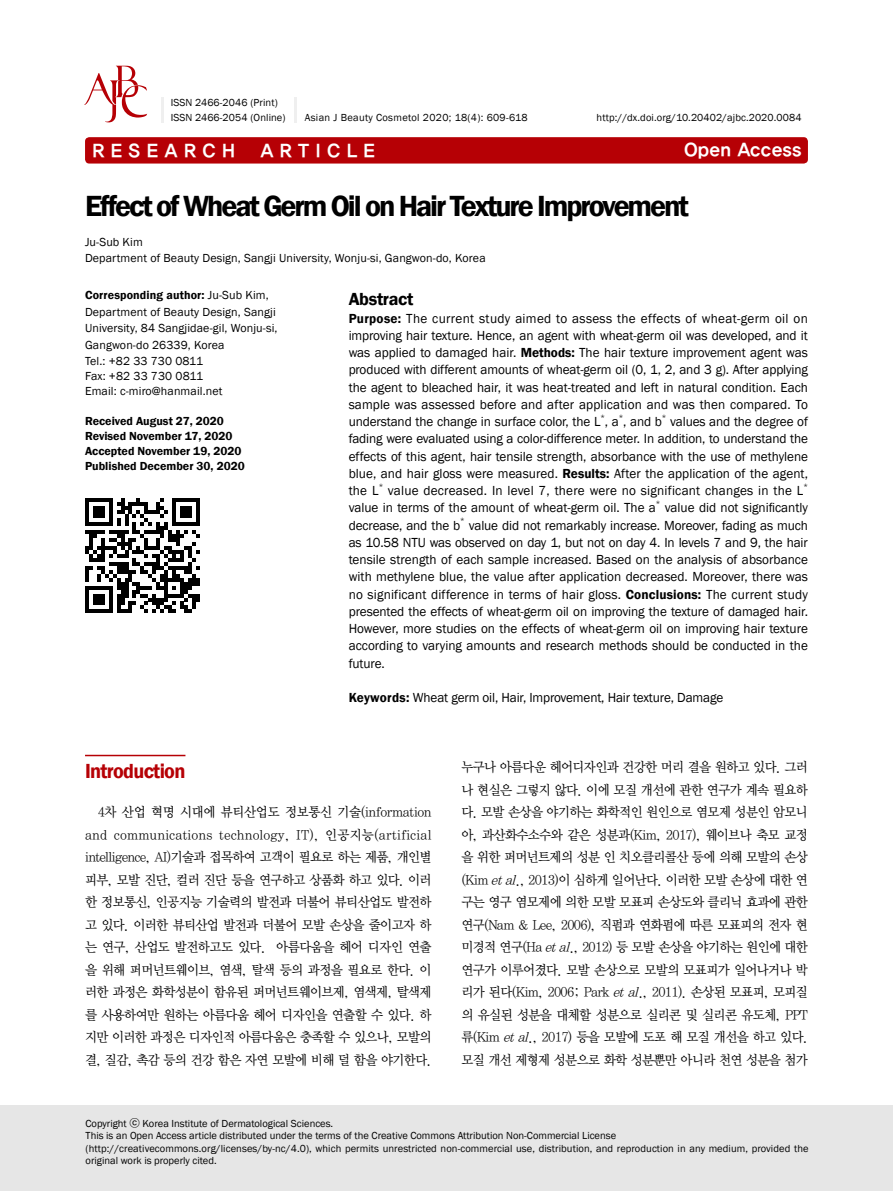
<style>
.page{position:relative;width:893px;height:1191px;background:#fff}
.page>*{position:absolute;margin:0;border:0;box-sizing:border-box;transform-origin:0 0}
.t1{font:600 30px "Franklin Gothic";letter-spacing:-.07em;color:#000}
.t2{font:600 21px "Franklin Gothic";letter-spacing:-.035em;color:#b60005;scale:.96 1}
.t3{font:18px "YDIYGO350";color:#fff}
.t4{font:600 18px "Franklin Gothic";letter-spacing:-.02em;color:#000}
.t5{font:13.5px/17.2px "Franklin Gothic";color:#000;text-align:justify}
.t6{font:13.5px/22.5px "YDIY Mj O330";letter-spacing:-.05em;color:#000;text-align:justify;scale:.95 1}
.t7{font:12px/16.5px "Franklin Gothic";letter-spacing:.01em;color:#000}
.t8{font:600 12px/15px "Franklin Gothic";color:#000}
.t9{font:10.5px/12.6px "Franklin Gothic";letter-spacing:.005em;color:#000}
.t10{font:10.5px "Franklin Gothic";letter-spacing:.03em;color:#000}
.t11{font:7.8px "Franklin Gothic";color:#000}
.s1{font-weight:600}
.s2{font-style:italic}
.s3{font-family:"YDIYGO330"}
</style>
<div class="page">
<div style="left:85px;top:137px;width:723px;height:26px;background:#b60005;border-radius:4px"></div>
<hr style="left:85px;top:754px;width:100px;height:2px;background:#b60005">
<div style="left:0;top:1106px;width:893px;height:85px;background:#e6e6e6"></div>
<svg style="left:84px;top:66px;width:63px;height:56px"></svg>
<hr style="left:294px;top:97px;width:3px;height:25px;background:#efefef">
<hr style="left:161px;top:97px;width:3px;height:25px;background:#efefef">
<svg style="left:85px;top:498px;width:115px;height:115px"></svg>
<p class="t9" style="left:171px;top:95px;width:116px;line-height:15px">ISSN 2466-2046 (Print)<br>ISSN 2466-2054 (Online)</p>
<p class="t10" style="left:305px;top:111px;width:224px">Asian J Beauty Cosmetol 2020; 18(4): 609-618</p>
<p class="t9" style="left:597px;top:111px;width:206px">http://dx.doi.org/10.20402/ajbc.2020.0084</p>
<h3 class="t3" style="left:92px;top:141px;width:144px">R E S E A R C H</h3>
<h3 class="t3" style="left:260px;top:141px;width:116px">A R T I C L E</h3>
<h3 class="t3" style="left:684px;top:140px;width:119px">Open Access</h3>
<h1 class="t1" style="left:85px;top:188px;width:606px">Effect of Wheat Germ Oil on Hair Texture Improvement</h1>
<p class="t7" style="left:85px;top:234px;width:402px">Ju-Sub Kim<br>Department of Beauty Design, Sangji University, Wonju-si, Gangwon-do, Korea</p>
<p class="t7" style="left:85px;top:287px;width:194px"><span class="s1">Corresponding author:</span> Ju-Sub Kim,<br>Department of Beauty Design, Sangji<br>University, 84 Sangjidae-gil, Wonju-si,<br>Gangwon-do 26339, Korea<br>Tel.: +82 33 730 0811</p>
<p class="t7" style="left:85px;top:369px;width:139px;line-height:15px">Fax: +82 33 730 0811<br>Email: c-miro@hanmail.net</p>
<p class="t8" style="left:85px;top:414px;width:161px">Received August 27, 2020<br>Revised November 17, 2020<br>Accepted November 19, 2020<br>Published December 30, 2020</p>
<h3 class="t4" style="left:349px;top:288px;width:66px">Abstract</h3>
<p class="t5" style="left:349px;top:310px;width:461px"><span class="s1">Purpose:</span> The current study aimed to assess the effects of wheat-germ oil on improving hair texture. Hence, an agent with wheat-germ oil was developed, and it was applied to damaged hair. <span class="s1">Methods:</span> The hair texture improvement agent was produced with different amounts of wheat-germ oil (0, 1, 2, and 3 g). After applying the agent to bleached hair, it was heat-treated and left in natural condition. Each sample was assessed before and after application and was then compared. To understand the change in surface color, the L , a , and b</p>
<p class="t11" style="left:600px;top:412px;width:6px">*</p>
<p class="t11" style="left:619px;top:412px;width:6px">*</p>
<p class="t11" style="left:662px;top:412px;width:6px">*</p>
<p class="t5" style="left:349px;top:413px;width:461px;text-indent:321px">values and the degree of fading were evaluated using a color-difference meter. In addition, to understand the effects of this agent, hair tensile strength, absorbance with the use of methylene blue, and hair gloss were measured. <span class="s1">Results:</span> After the application of the agent, the L</p>
<p class="t11" style="left:379px;top:481px;width:6px">*</p>
<p class="t11" style="left:803px;top:481px;width:6px">*</p>
<p class="t5" style="left:388px;top:482px;width:417px">value decreased. In level 7, there were no significant changes in the L</p>
<p class="t11" style="left:656px;top:498px;width:6px">*</p>
<p class="t5" style="left:665px;top:499px;width:145px">value did not significantly</p>
<p class="t5" style="left:349px;top:499px;width:309px">value in terms of the amount of wheat-germ oil. The a</p>
<p class="t11" style="left:460px;top:516px;width:6px">*</p>
<p class="t5" style="left:349px;top:517px;width:461px;text-indent:120px">value did not remarkably increase. Moreover, fading as much as 10.58 NTU was observed on day 1, but not on day 4. In levels 7 and 9, the hair tensile strength of each sample increased. Based on the analysis of absorbance with methylene blue, the value after application decreased. Moreover, there was no significant difference in terms of hair gloss. <span class="s1">Conclusions:</span> The current study presented the effects of wheat-germ oil on improving the texture of damaged hair.<br>However, more studies on the effects of wheat-germ oil on improving hair texture according to varying amounts and research methods should be conducted in the future.</p>
<p class="t5" style="left:349px;top:689px;width:376px"><span class="s1">Keywords:</span> Wheat germ oil, Hair, Improvement, Hair texture, Damage</p>
<p class="t5" style="left:349px;top:517px;width:113px">decrease, and the b</p>
<h2 class="t2" style="left:85px;top:758px;width:106px">Introduction</h2>
<p class="t6" style="left:85px;top:801px;width:366px;text-indent:13px">4차 산업 혁명 시대에 뷰티산업도 정보통신 기술(information and communications technology, IT), 인공지능(artificial intelligence, AI)기술과 접목하여 고객이 필요로 하는 제품, 개인별 피부, 모발 진단, 컬러 진단 등을 연구하고 상품화 하고 있다. 이러 한 정보통신, 인공지능 기술력의 발전과 더불어 뷰티산업도 발전하 고 있다. 이러한 뷰티산업 발전과 더불어 모발 손상을 줄이고자 하 는 연구, 산업도 발전하고도 있다. 아름다움을 헤어 디자인 연출 을 위해 퍼머넌트웨이브, 염색, 탈색 등의 과정을 필요로 한다. 이 러한 과정은 화학성분이 함유된 퍼머넌트웨이브제, 염색제, 탈색제 를 사용하여만 원하는 아름다움 헤어 디자인을 연출할 수 있다. 하 지만 이러한 과정은 디자인적 아름다움은 충족할 수 있으나, 모발의 결, 질감, 촉감 등의 건강 함은 자연 모발에 비해 덜 함을 야기한다.</p>
<p class="t6" style="left:461px;top:756px;width:366px">누구나 아름다운 헤어디자인과 건강한 머리 결을 원하고 있다. 그러 나 현실은 그렇지 않다. 이에 모질 개선에 관한 연구가 계속 필요하 다. 모발 손상을 야기하는 화학적인 원인으로 염모제 성분인 암모니 아, 과산화수소수와 같은 성분과(Kim, 2017), 웨이브나 축모 교정 을 위한 퍼머넌트제의 성분 인 치오클리콜산 등에 의해 모발의 손상 (Kim <span class="s2">etal</span>., 2013)이 심하게 일어난다. 이러한 모발 손상에 대한 연 구는 영구 염모제에 의한 모발 모표피 손상도와 클리닉 효과에 관한 연구(Nam &amp; Lee, 2006), 직펌과 연화펌에 따른 모표피의 전자 현 미경적 연구(Ha <span class="s2">etal</span>., 2012) 등 모발 손상을 야기하는 원인에 대한 연구가 이루어졌다. 모발 손상으로 모발의 모표피가 일어나거나 박 리가 된다(Kim, 2006; Park <span class="s2">etal</span>., 2011). 손상된 모표피, 모피질 의 유실된 성분을 대체할 성분으로 실리콘 및 실리콘 유도체, PPT 류(Kim <span class="s2">etal</span>., 2017) 등을 모발에 도포 해 모질 개선을 하고 있다. 모질 개선 제형제 성분으로 화학 성분뿐만 아니라 천연 성분을 첨가</p>
<p class="t9" style="left:86px;top:1117px;width:724px">Copyright <span class="s3">ⓒ</span> Korea Institute of Dermatological Sciences.<br>This is an Open Access article distributed under the terms of the Creative Commons Attribution Non-Commercial License (http://creativecommons.org/licenses/by-nc/4.0), which permits unrestricted non-commercial use, distribution, and reproduction in any medium, provided the original work is properly cited.</p>
</div>
